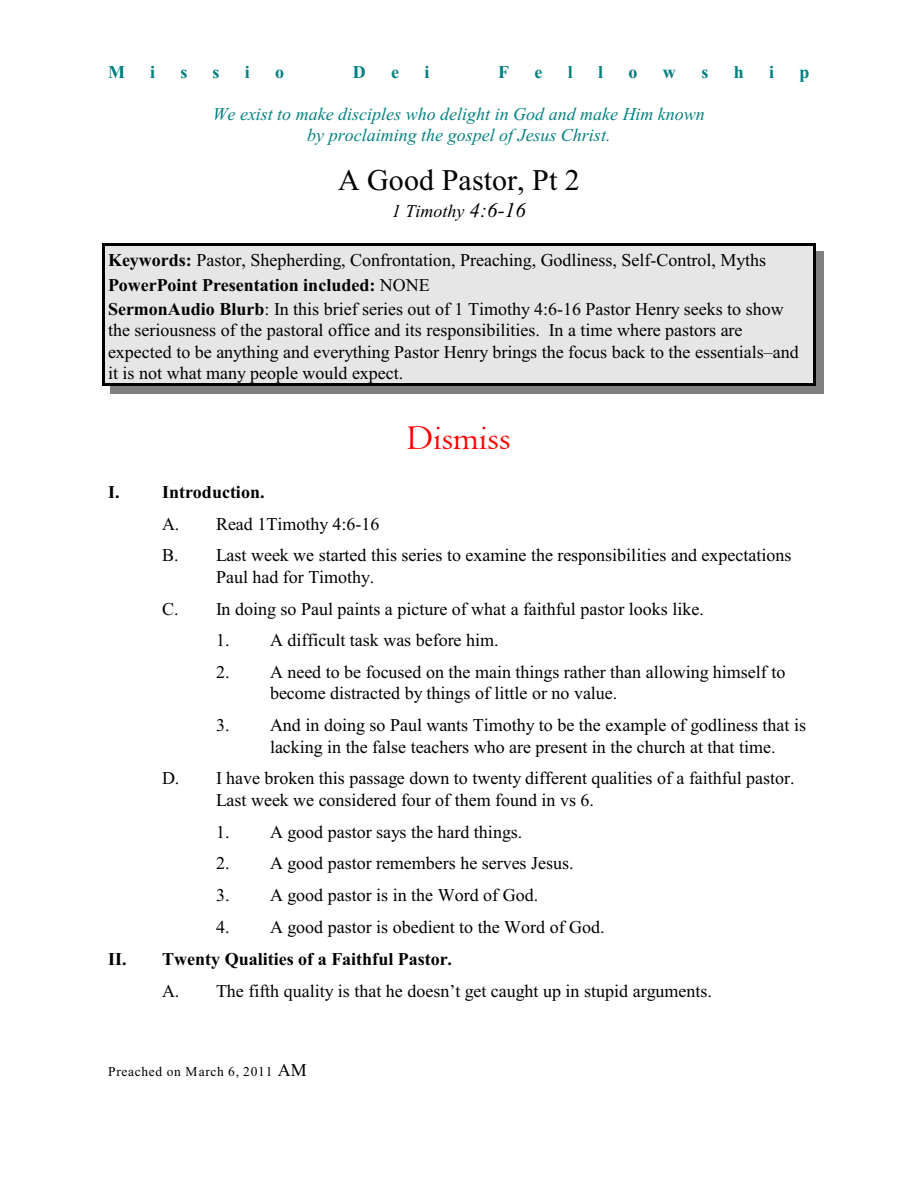
<style>
.page{position:relative;width:918px;height:1188px;background:#fff}
.page>*{position:absolute;margin:0;border:0;box-sizing:border-box;transform-origin:0 0}
.t1{font:36px "Centaur";color:#f00}
.t2{font:30px "Times New Roman";color:#000}
.t3{font:18px/21.3px "Times New Roman";color:#000}
.t4{font:italic 18px/21.3px "Times New Roman";color:#008080;text-align:center}
.t5{font:700 18px "Times New Roman";color:#000}
.t6{font:700 18px "Times New Roman";color:#008080}
.t7{font:italic 18px "Times New Roman";color:#000}
.t8{font:13.5px "Times New Roman";letter-spacing:.05em;color:#000}
.s1{font-size:21px}
.s2{font-weight:700}
.s3{font-size:18px}
</style>
<div class="page">
<div style="left:102px;top:243px;width:714px;height:30px;background:#e6e6e6"></div>
<hr style="left:102px;top:243px;width:3px;height:33px;background:#000">
<hr style="left:813px;top:243px;width:3px;height:33px;background:#000">
<hr style="left:102px;top:243px;width:714px;height:3px;background:#000">
<div style="left:816px;top:251px;width:8px;height:22px;background:#808080"></div>
<div style="left:102px;top:273px;width:714px;height:25px;background:#e6e6e6"></div>
<hr style="left:102px;top:271px;width:3px;height:30px;background:#000">
<hr style="left:813px;top:271px;width:3px;height:30px;background:#000">
<div style="left:816px;top:273px;width:8px;height:25px;background:#808080"></div>
<div style="left:102px;top:298px;width:714px;height:88px;background:#e6e6e6"></div>
<hr style="left:102px;top:295px;width:3px;height:91px;background:#000">
<hr style="left:813px;top:295px;width:3px;height:91px;background:#000">
<hr style="left:102px;top:383px;width:714px;height:3px;background:#000">
<div style="left:816px;top:298px;width:8px;height:96px;background:#808080"></div>
<div style="left:110px;top:386px;width:713px;height:8px;background:#808080"></div>
<p class="t6" style="left:108px;top:66px;width:18px">M</p>
<p class="t6" style="left:150px;top:66px;width:7px">i</p>
<p class="t6" style="left:180px;top:66px;width:9px">s</p>
<p class="t6" style="left:213px;top:66px;width:9px">s</p>
<p class="t6" style="left:245px;top:66px;width:7px">i</p>
<p class="t6" style="left:275px;top:66px;width:10px">o</p>
<p class="t6" style="left:353px;top:66px;width:14px">D</p>
<p class="t6" style="left:391px;top:66px;width:9px">e</p>
<p class="t6" style="left:425px;top:66px;width:7px">i</p>
<p class="t6" style="left:498px;top:66px;width:12px">F</p>
<p class="t6" style="left:535px;top:66px;width:9px">e</p>
<p class="t6" style="left:568px;top:66px;width:7px">l</p>
<p class="t6" style="left:598px;top:66px;width:7px">l</p>
<p class="t6" style="left:629px;top:66px;width:10px">o</p>
<p class="t6" style="left:663px;top:66px;width:14px">w</p>
<p class="t6" style="left:701px;top:66px;width:9px">s</p>
<p class="t6" style="left:734px;top:66px;width:12px">h</p>
<p class="t6" style="left:769px;top:66px;width:7px">i</p>
<p class="t6" style="left:800px;top:66px;width:12px">p</p>
<p class="t4" style="left:213px;top:105px;width:494px">We exist to make disciples who delight in God and make Him known by proclaiming the gospel of Jesus Christ.</p>
<h2 class="t2" style="left:338px;top:169px;width:243px">A Good Pastor, Pt 2</h2>
<p class="t7" style="left:392px;top:204px;width:136px">1 Timothy <span class="s1">4:6-16</span></p>
<p class="t3" style="left:108px;top:249px;width:677px;line-height:24.6px"><span class="s2">Keywords:</span> Pastor, Shepherding, Confrontation, Preaching, Godliness, Self-Control, Myths<br><span class="s2">PowerPoint Presentation included:</span> NONE<br><span class="s2">SermonAudio Blurb</span>: In this brief series out of 1 Timothy 4:6-16 Pastor Henry seeks to show</p>
<p class="t3" style="left:108px;top:321px;width:692px">the seriousness of the pastoral office and its responsibilities. In a time where pastors are expected to be anything and everything Pastor Henry brings the focus back to the essentials–and it is not what many people would expect.</p>
<h1 class="t1" style="left:407px;top:425px;width:105px">Dismiss</h1>
<p class="t5" style="left:108px;top:486px;width:158px">I. Introduction.</p>
<p class="t3" style="left:162px;top:509px;width:631px;line-height:31.8px">A. Read 1Timothy 4:6-16<br>B. Last week we started this series to examine the responsibilities and expectations</p>
<p class="t3" style="left:162px;top:562px;width:543px;line-height:31.8px;text-indent:54px">Paul had for Timothy.<br>C. In doing so Paul paints a picture of what a faithful pastor looks like.</p>
<p class="t3" style="left:216px;top:631px;width:284px">1. A difficult task was before him.</p>
<p class="t3" style="left:270px;top:663px;width:517px;text-indent:-54px">2. A need to be focused on the main things rather than allowing himself to become distracted by things of little or no value.</p>
<p class="t3" style="left:270px;top:716px;width:538px;text-indent:-54px">3. And in doing so Paul wants Timothy to be the example of godliness that is lacking in the false teachers who are present in the church at that time.</p>
<p class="t3" style="left:216px;top:769px;width:580px;text-indent:-54px">D. I have broken this passage down to twenty different qualities of a faithful pastor.<br>Last week we considered four of them found in vs 6.</p>
<p class="t3" style="left:216px;top:823px;width:308px">1. A good pastor says the hard things.</p>
<p class="t3" style="left:216px;top:854px;width:359px">2. A good pastor remembers he serves Jesus.</p>
<p class="t3" style="left:216px;top:886px;width:324px">3. A good pastor is in the Word of God.</p>
<p class="t3" style="left:216px;top:918px;width:390px">4. A good pastor is obedient to the Word of God.</p>
<p class="t5" style="left:108px;top:953px;width:346px">II. Twenty Qualities of a Faithful Pastor.</p>
<p class="t3" style="left:162px;top:982px;width:551px">A. The fifth quality is that he doesn’t get caught up in stupid arguments.</p>
<p class="t8" style="left:108px;top:1066px;width:200px">Preached on March 6, 2011 <span class="s3">AM</span></p>
</div>
